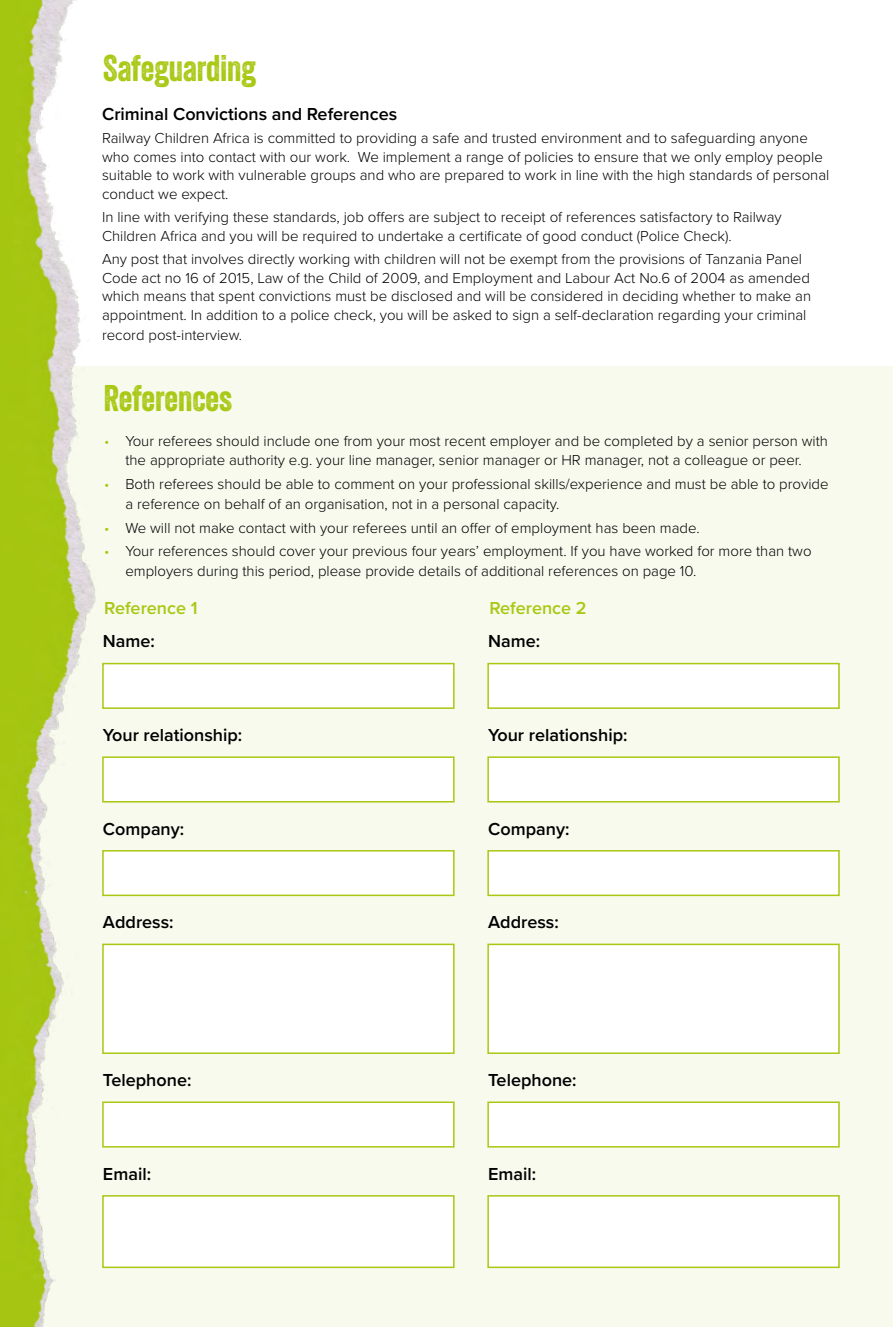
<style>
.page{position:relative;width:893px;height:1327px;background:#fff}
.page>*{position:absolute;margin:0;border:0;box-sizing:border-box;transform-origin:0 0}
.t1{font:36px "Veneer";color:#a8c813}
.Body_Copy{font:600 18px "Proxima Nova";color:#000}
.Body_Copy-2{font:600 18px "Proxima Nova";color:#a8c813}
.Body_Copy-3{font:300 15px/18.8px "Proxima Nova";color:#000}
.s1{color:#a8c813}
</style>
<div class="page">
<div style="left:15px;top:366px;width:877px;height:961px;background:#f7faed"></div>
<div style="left:102px;top:850px;width:353px;height:46px;background:#fff;border:2px solid #a8c813"></div>
<div style="left:487px;top:850px;width:353px;height:46px;background:#fff;border:2px solid #a8c813"></div>
<div style="left:102px;top:663px;width:353px;height:46px;background:#fff;border:2px solid #a8c813"></div>
<div style="left:487px;top:663px;width:353px;height:46px;background:#fff;border:2px solid #a8c813"></div>
<div style="left:102px;top:1101px;width:353px;height:46px;background:#fff;border:2px solid #a8c813"></div>
<div style="left:487px;top:1101px;width:353px;height:46px;background:#fff;border:2px solid #a8c813"></div>
<div style="left:102px;top:756px;width:353px;height:46px;background:#fff;border:2px solid #a8c813"></div>
<div style="left:487px;top:756px;width:353px;height:46px;background:#fff;border:2px solid #a8c813"></div>
<div style="left:102px;top:1195px;width:353px;height:73px;background:#fff;border:2px solid #a8c813"></div>
<div style="left:487px;top:1195px;width:353px;height:73px;background:#fff;border:2px solid #a8c813"></div>
<div style="left:102px;top:943px;width:353px;height:111px;background:#fff;border:2px solid #a8c813"></div>
<div style="left:487px;top:943px;width:353px;height:111px;background:#fff;border:2px solid #a8c813"></div>
<img style="left:0;top:0;width:103px;height:1279px">
<img style="left:0;top:1279px;width:55px;height:48px">
<p class="t1" style="left:103px;top:46px;width:154px">Safeguarding</p>
<p class="Body_Copy" style="left:102px;top:100px;width:297px">Criminal Convictions and References</p>
<p class="Body_Copy-3" style="left:102px;top:128px;width:729px">Railway Children Africa is committed to providing a safe and trusted environment and to safeguarding anyone who comes into contact with our work. We implement a range of policies to ensure that we only employ people suitable to work with vulnerable groups and who are prepared to work in line with the high standards of personal conduct we expect.</p>
<p class="Body_Copy-3" style="left:102px;top:207px;width:681px">In line with verifying these standards, job offers are subject to receipt of references satisfactory to Railway<br>Children Africa and you will be required to undertake a certificate of good conduct (Police Check).</p>
<p class="Body_Copy-3" style="left:102px;top:249px;width:711px">Any post that involves directly working with children will not be exempt from the provisions of Tanzania Panel Code act no 16 of 2015, Law of the Child of 2009, and Employment and Labour Act No.6 of 2004 as amended which means that spent convictions must be disclosed and will be considered in deciding whether to make an appointment. In addition to a police check, you will be asked to sign a self-declaration regarding your criminal record post-interview.</p>
<p class="t1" style="left:104px;top:376px;width:130px">References</p>
<p class="Body_Copy-3" style="left:104px;top:430px;width:725px;line-height:19.5px;text-align:center"><span class="s1">•</span> Your referees should include one from your most recent employer and be completed by a senior person with the appropriate authority e.g. your line manager, senior manager or HR manager, not a colleague or peer.</p>
<p class="Body_Copy-3" style="left:125px;top:474px;width:705px;line-height:19.5px;text-indent:-21px"><span class="s1">•</span> Both referees should be able to comment on your professional skills/experience and must be able to provide a reference on behalf of an organisation, not in a personal capacity.</p>
<p class="Body_Copy-3" style="left:104px;top:517px;width:597px"><span class="s1">•</span> We will not make contact with your referees until an offer of employment has been made.</p>
<p class="Body_Copy-3" style="left:125px;top:541px;width:688px;line-height:19.5px;text-indent:-21px"><span class="s1">•</span> Your references should cover your previous four years’ employment. If you have worked for more than two employers during this period, please provide details of additional references on page 10.</p>
<p class="Body_Copy-2" style="left:104px;top:595px;width:95px">Reference 1</p>
<p class="Body_Copy-2" style="left:489px;top:595px;width:99px">Reference 2</p>
<p class="Body_Copy" style="left:103px;top:628px;width:54px">Name:</p>
<p class="Body_Copy" style="left:488px;top:628px;width:54px">Name:</p>
<p class="Body_Copy" style="left:103px;top:721px;width:141px">Your relationship:</p>
<p class="Body_Copy" style="left:488px;top:721px;width:141px">Your relationship:</p>
<p class="Body_Copy" style="left:103px;top:815px;width:83px">Company:</p>
<p class="Body_Copy" style="left:488px;top:815px;width:83px">Company:</p>
<p class="Body_Copy" style="left:103px;top:908px;width:72px">Address:</p>
<p class="Body_Copy" style="left:488px;top:908px;width:72px">Address:</p>
<p class="Body_Copy" style="left:103px;top:1066px;width:90px">Telephone:</p>
<p class="Body_Copy" style="left:488px;top:1066px;width:90px">Telephone:</p>
<p class="Body_Copy" style="left:103px;top:1160px;width:50px">Email:</p>
<p class="Body_Copy" style="left:488px;top:1160px;width:50px">Email:</p>
</div>
